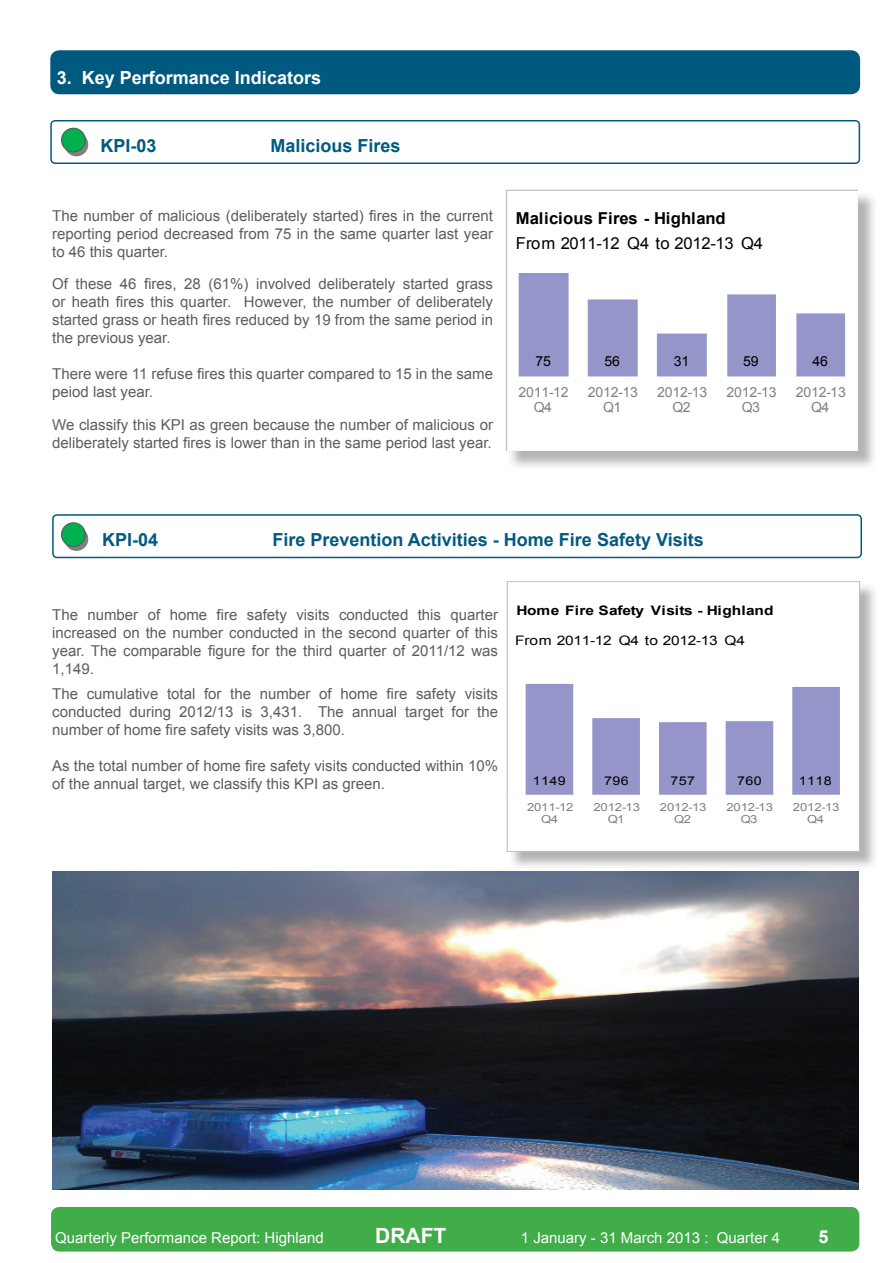
<style>
.page{position:relative;width:893px;height:1263px;background:#fff}
.page>*{position:absolute;margin:0;border:0;box-sizing:border-box;transform-origin:0 0}
.t1{font:700 21px "Arial";color:#fff}
.t2{font:700 18px "Arial";color:#005a80}
.t3{font:700 18px "Arial";color:#fff}
.t4{font:16.35px "Arial";letter-spacing:-.02em;color:#000}
.t5{font:700 16.35px "Arial";letter-spacing:.005em;color:#000}
.t6{font:15px/18px "Arial";color:#5c5d60;text-align:justify}
.t7{font:15px "Arial";color:#fff}
.t8{font:13.95px/15.1px "Arial";letter-spacing:-.01em;color:#808080;text-align:center}
.t9{font:13.95px "Arial";letter-spacing:-.01em;color:#000}
.t10{font:700 13.05px "Arial";letter-spacing:.005em;color:#000;scale:1.18 1}
.t11{font:13.05px "Arial";letter-spacing:-.02em;color:#000;scale:1.18 1}
.t12{font:12.15px "Arial";letter-spacing:.025em;color:#000;scale:1.18 1}
.t13{font:11.1px/12.1px "Arial";letter-spacing:-.01em;color:#808080;text-align:center;scale:1.18 1}
</style>
<div class="page">
<div style="left:51px;top:1207px;width:808px;height:45px;background:#41ad49;border-radius:9px"></div>
<div style="left:50px;top:50px;width:810px;height:44px;background:#005a80"></div>
<svg style="left:50px;top:120px;width:810px;height:44px"></svg>
<img style="left:509px;top:584px;width:366px;height:283px">
<svg style="left:506px;top:581px;width:353px;height:270px"></svg>
<img style="left:510px;top:195px;width:364px;height:272px">
<svg style="left:506px;top:190px;width:351px;height:261px"></svg>
<img style="left:52px;top:872px;width:806px;height:317px">
<svg style="left:52px;top:514px;width:810px;height:44px"></svg>
<p class="t3" style="left:57px;top:71px;width:266px">3. Key Performance Indicators</p>
<p class="t2" style="left:100px;top:138px;width:58px">KPI-03</p>
<p class="t2" style="left:270px;top:138px;width:132px">Malicious Fires</p>
<p class="t6" style="left:52px;top:208px;width:442px">The number of malicious (deliberately started) fires in the current reporting period decreased from 75 in the same quarter last year to 46 this quarter.</p>
<p class="t6" style="left:52px;top:277px;width:442px">Of these 46 fires, 28 (61%) involved deliberately started grass or heath fires this quarter. However, the number of deliberately started grass or heath fires reduced by 19 from the same period in the previous year.</p>
<p class="t6" style="left:52px;top:367px;width:442px">There were 11 refuse fires this quarter compared to 15 in the same peiod last year.</p>
<p class="t6" style="left:52px;top:417px;width:442px">We classify this KPI as green because the number of malicious or deliberately started fires is lower than in the same period last year.</p>
<p class="t5" style="left:516px;top:212px;width:211px">Malicious Fires - Highland</p>
<p class="t4" style="left:516px;top:237px;width:249px">From 2011-12 Q4 to 2012-13 Q4</p>
<p class="t9" style="left:535px;top:356px;width:17px">75</p>
<p class="t9" style="left:604px;top:356px;width:17px">56</p>
<p class="t9" style="left:674px;top:356px;width:17px">31</p>
<p class="t9" style="left:743px;top:356px;width:17px">59</p>
<p class="t9" style="left:812px;top:356px;width:17px">46</p>
<p class="t8" style="left:518px;top:386px;width:52px">2011-12<br>Q4</p>
<p class="t8" style="left:588px;top:386px;width:52px">2012-13<br>Q1</p>
<p class="t8" style="left:657px;top:386px;width:52px">2012-13<br>Q2</p>
<p class="t8" style="left:726px;top:386px;width:52px">2012-13<br>Q3</p>
<p class="t8" style="left:795px;top:386px;width:52px">2012-13<br>Q4</p>
<p class="t2" style="left:102px;top:533px;width:58px">KPI-04</p>
<p class="t2" style="left:272px;top:533px;width:433px">Fire Prevention Activities - Home Fire Safety Visits</p>
<p class="t6" style="left:52px;top:607px;width:447px">The number of home fire safety visits conducted this quarter increased on the number conducted in the second quarter of this year. The comparable figure for the third quarter of 2011/12 was 1,149.</p>
<p class="t6" style="left:52px;top:686px;width:447px">The cumulative total for the number of home fire safety visits conducted during 2012/13 is 3,431. The annual target for the number of home fire safety visits was 3,800.</p>
<p class="t6" style="left:52px;top:758px;width:447px">As the total number of home fire safety visits conducted within 10% of the annual target, we classify this KPI as green.</p>
<p class="t10" style="left:516px;top:605px;width:219px">Home Fire Safety Visits - Highland</p>
<p class="t11" style="left:515px;top:635px;width:196px">From 2011-12 Q4 to 2012-13 Q4</p>
<p class="t12" style="left:533px;top:777px;width:29px">1149</p>
<p class="t12" style="left:604px;top:777px;width:22px">796</p>
<p class="t12" style="left:670px;top:777px;width:22px">757</p>
<p class="t12" style="left:737px;top:777px;width:22px">760</p>
<p class="t12" style="left:798px;top:777px;width:29px">1118</p>
<p class="t13" style="left:527px;top:802px;width:41px">2011-12<br>Q4</p>
<p class="t13" style="left:593px;top:802px;width:41px">2012-13<br>Q1</p>
<p class="t13" style="left:660px;top:802px;width:41px">2012-13<br>Q2</p>
<p class="t13" style="left:726px;top:802px;width:41px">2012-13<br>Q3</p>
<p class="t13" style="left:792px;top:802px;width:41px">2012-13<br>Q4</p>
<p class="t7" style="left:55px;top:1232px;width:270px">Quarterly Performance Report: Highland</p>
<h1 class="t1" style="left:375px;top:1228px;width:73px">DRAFT</h1>
<p class="t7" style="left:521px;top:1232px;width:261px">1 January - 31 March 2013 : Quarter 4</p>
<p class="t3" style="left:818px;top:1230px;width:12px">5</p>
</div>
